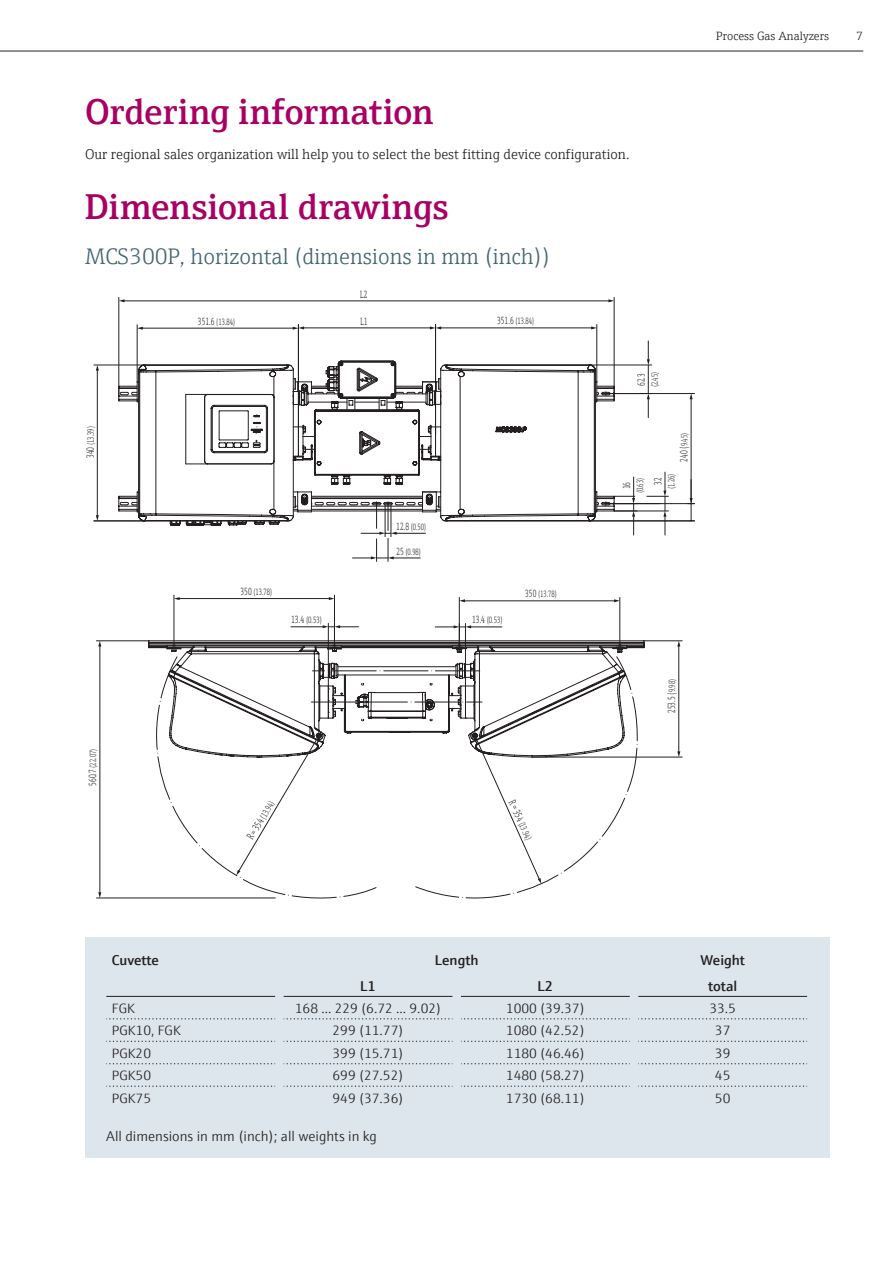
<style>
.page{position:relative;width:893px;height:1263px;background:#fff}
.page>*{position:absolute;margin:0;border:0;box-sizing:border-box;transform-origin:0 0}
.t1{font:600 36px "E+H Serif";color:#a80063}
.t2{font:300 22.5px "E+H Serif";color:#456573}
.t3{font:300 14.25px "E+H Serif";color:#231f20}
.t4{font:300 14.25px "E+H Sans";color:#231f20}
.t5{font:600 14.25px "E+H Sans";color:#231f20}
.t6{font:300 13.5px "E+H Sans";color:#231f20}
.t7{font:300 12px "E+H Serif";color:#231f20}
.t8{font:300 10.5px "E+H Serif";color:#231f20;scale:.63 1}
.t9{font:300 9.15px "E+H Serif";color:#231f20;scale:.63 1}
.t10{font:300 9.15px "E+H Serif";color:#231f20;scale:.65 1}
.s1{font-size:10.5px}
.s2{font-size:9.15px}
</style>
<div class="page">
<hr style="left:0;top:51px;width:863px;height:1px;background:#231f20">
<div style="left:85px;top:937px;width:744px;height:221px;background:#dde6ec"></div>
<svg style="left:106px;top:995px;width:701px;height:92px"></svg>
<hr style="left:284px;top:996px;width:168px;height:1px;background:#231f20">
<hr style="left:461px;top:996px;width:169px;height:1px;background:#231f20">
<hr style="left:638px;top:996px;width:169px;height:1px;background:#231f20">
<hr style="left:100px;top:645px;width:1px;height:248px;background:#231f20">
<svg style="left:98px;top:892px;width:3px;height:6px"></svg>
<svg style="left:98px;top:641px;width:3px;height:5px"></svg>
<hr style="left:96px;top:640px;width:53px;height:1px;background:#231f20">
<hr style="left:96px;top:898px;width:179px;height:1px;background:#231f20">
<hr style="left:179px;top:598px;width:151px;height:1px;background:#231f20">
<svg style="left:175px;top:597px;width:5px;height:3px"></svg>
<hr style="left:174px;top:595px;width:1px;height:49px;background:#231f20">
<hr style="left:334px;top:595px;width:1px;height:56px;background:#231f20">
<hr style="left:464px;top:601px;width:151px;height:1px;background:#231f20">
<svg style="left:460px;top:599px;width:5px;height:3px"></svg>
<hr style="left:459px;top:597px;width:1px;height:47px;background:#231f20">
<svg style="left:118px;top:360px;width:519px;height:201px"></svg>
<hr style="left:391px;top:505px;width:1px;height:32px;background:#231f20">
<svg style="left:647px;top:341px;width:3px;height:77px"></svg>
<hr style="left:589px;top:365px;width:63px;height:1px;background:#231f20">
<hr style="left:97px;top:370px;width:1px;height:146px;background:#231f20">
<svg style="left:96px;top:366px;width:3px;height:5px"></svg>
<svg style="left:96px;top:515px;width:3px;height:6px"></svg>
<hr style="left:94px;top:365px;width:51px;height:1px;background:#231f20">
<hr style="left:440px;top:328px;width:152px;height:1px;background:#231f20">
<svg style="left:591px;top:326px;width:5px;height:3px"></svg>
<hr style="left:596px;top:324px;width:1px;height:58px;background:#231f20">
<hr style="left:142px;top:328px;width:152px;height:1px;background:#231f20">
<svg style="left:138px;top:327px;width:5px;height:3px"></svg>
<hr style="left:137px;top:325px;width:1px;height:57px;background:#231f20">
<hr style="left:94px;top:521px;width:51px;height:1px;background:#231f20">
<hr style="left:123px;top:301px;width:486px;height:1px;background:#231f20">
<svg style="left:608px;top:299px;width:6px;height:3px"></svg>
<hr style="left:119px;top:297px;width:1px;height:99px;background:#231f20">
<hr style="left:614px;top:297px;width:1px;height:102px;background:#231f20">
<hr style="left:691px;top:398px;width:1px;height:101px;background:#231f20">
<svg style="left:690px;top:394px;width:3px;height:5px"></svg>
<hr style="left:606px;top:393px;width:88px;height:1px;background:#231f20">
<hr style="left:303px;top:328px;width:128px;height:1px;background:#231f20">
<svg style="left:430px;top:326px;width:11px;height:3px"></svg>
<svg style="left:293px;top:326px;width:11px;height:4px"></svg>
<hr style="left:435px;top:324px;width:1px;height:110px;background:#231f20">
<hr style="left:298px;top:324px;width:1px;height:103px;background:#231f20">
<svg style="left:664px;top:472px;width:28px;height:7px"></svg>
<svg style="left:474px;top:479px;width:221px;height:279px"></svg>
<svg style="left:166px;top:623px;width:462px;height:33px"></svg>
<svg style="left:133px;top:656px;width:511px;height:242px"></svg>
<h1 class="t1" style="left:85px;top:84px;width:350px">Ordering information</h1>
<p class="t3" style="left:85px;top:144px;width:546px">Our regional sales organization will help you to select the best fitting device configuration.</p>
<h1 class="t1" style="left:85px;top:179px;width:365px">Dimensional drawings</h1>
<h2 class="t2" style="left:85px;top:240px;width:467px">MCS300P, horizontal (dimensions in mm (inch))</h2>
<p class="t8" style="left:360px;top:286px;width:13px">L2</p>
<p class="t9" style="left:84px;top:458px;width:52px;rotate:-90deg"><span class="s1">340</span> (13.39)</p>
<p class="t9" style="left:86px;top:786px;width:61px;rotate:-90deg"><span class="s1">560.7</span> (22.07)</p>
<p class="t9" style="left:198px;top:315px;width:61px"><span class="s1">351.6</span> (13.84)</p>
<p class="t9" style="left:497px;top:315px;width:61px"><span class="s1">351.6</span> (13.84)</p>
<p class="t8" style="left:360px;top:313px;width:13px">L1</p>
<p class="t9" style="left:241px;top:585px;width:52px"><span class="s1">350</span> (13.78)</p>
<p class="t10" style="left:291px;top:613px;width:49px"><span class="s1">13.4</span> (0.53)</p>
<p class="t10" style="left:244px;top:835px;width:69px;rotate:-59deg"><span class="s1">R = 354</span> (13.94)</p>
<p class="t9" style="left:396px;top:520px;width:49px"><span class="s1">12.8</span> (0.50)</p>
<p class="t9" style="left:396px;top:545px;width:41px"><span class="s1">25</span> (0.98)</p>
<p class="t10" style="left:472px;top:614px;width:49px"><span class="s1">13.4</span> (0.53)</p>
<p class="t9" style="left:525px;top:588px;width:52px"><span class="s1">350</span> (13.78)</p>
<p class="t9" style="left:517px;top:798px;width:69px;rotate:65deg"><span class="s1">R = 354</span> (13.94)</p>
<p class="t8" style="left:633px;top:386px;width:22px;rotate:-90deg">62.3</p>
<p class="t9" style="left:648px;top:387px;width:26px;rotate:-90deg">(2.45)</p>
<p class="t9" style="left:678px;top:462px;width:47px;rotate:-90deg"><span class="s1">240 (</span>9.45)</p>
<p class="t8" style="left:619px;top:489px;width:14px;rotate:-90deg">16</p>
<p class="t9" style="left:633px;top:493px;width:26px;rotate:-90deg">(0.63)</p>
<p class="t8" style="left:650px;top:485px;width:14px;rotate:-90deg">32</p>
<p class="t9" style="left:665px;top:489px;width:26px;rotate:-90deg">(1.26)</p>
<p class="t8" style="left:664px;top:713px;width:56px;rotate:-90deg">253.5 (<span class="s2">9.98)</span></p>
<p class="t7" style="left:716px;top:27px;width:114px">Process Gas Analyzers</p>
<p class="t7" style="left:856px;top:27px;width:8px">7</p>
<p class="t5" style="left:112px;top:949px;width:49px">Cuvette</p>
<p class="t5" style="left:435px;top:949px;width:45px">Length</p>
<p class="t5" style="left:700px;top:949px;width:46px">Weight</p>
<p class="t5" style="left:360px;top:975px;width:17px">L1</p>
<p class="t5" style="left:538px;top:975px;width:17px">L2</p>
<p class="t5" style="left:708px;top:975px;width:31px">total</p>
<p class="t6" style="left:112px;top:998px;width:24px">FGK</p>
<p class="t6" style="left:295px;top:998px;width:148px">168 ... 229 (6.72 ... 9.02)</p>
<p class="t6" style="left:506px;top:998px;width:80px">1000 (39.37)</p>
<p class="t6" style="left:709px;top:998px;width:28px">33.5</p>
<p class="t6" style="left:112px;top:1020px;width:70px">PGK10, FGK</p>
<p class="t6" style="left:332px;top:1020px;width:72px">299 (11.77)</p>
<p class="t6" style="left:506px;top:1020px;width:80px">1080 (42.52)</p>
<p class="t6" style="left:715px;top:1020px;width:17px">37</p>
<p class="t6" style="left:112px;top:1043px;width:41px">PGK20</p>
<p class="t6" style="left:332px;top:1043px;width:72px">399 (15.71)</p>
<p class="t6" style="left:506px;top:1043px;width:80px">1180 (46.46)</p>
<p class="t6" style="left:715px;top:1043px;width:17px">39</p>
<p class="t6" style="left:112px;top:1065px;width:41px">PGK50</p>
<p class="t6" style="left:332px;top:1065px;width:72px">699 (27.52)</p>
<p class="t6" style="left:506px;top:1065px;width:80px">1480 (58.27)</p>
<p class="t6" style="left:715px;top:1065px;width:17px">45</p>
<p class="t6" style="left:112px;top:1088px;width:41px">PGK75</p>
<p class="t6" style="left:332px;top:1088px;width:72px">949 (37.36)</p>
<p class="t6" style="left:506px;top:1088px;width:80px">1730 (68.11)</p>
<p class="t6" style="left:715px;top:1088px;width:17px">50</p>
<p class="t4" style="left:106px;top:1125px;width:272px">All dimensions in mm (inch); all weights in kg</p>
</div>
